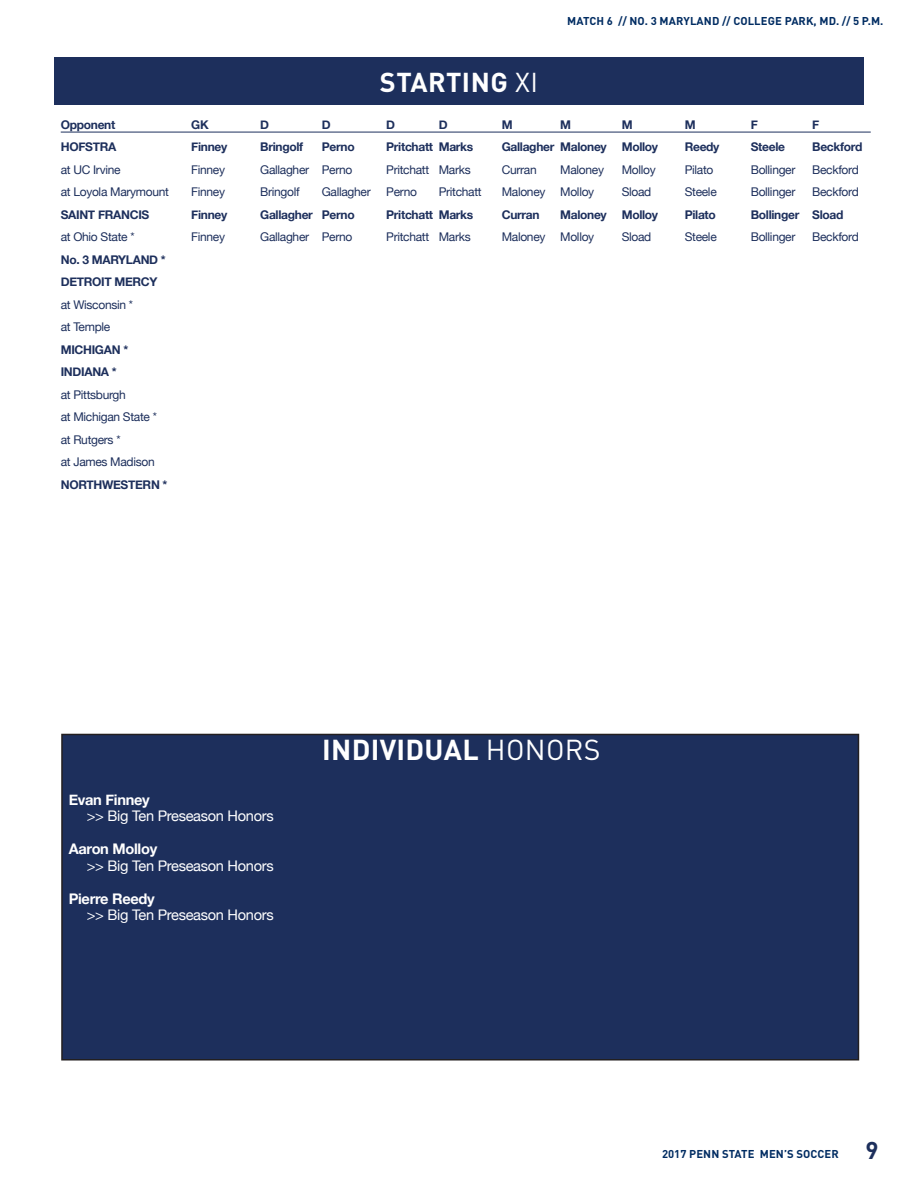
<style>
.page{position:relative;width:918px;height:1188px;background:#fff}
.page>*{position:absolute;margin:0;border:0;box-sizing:border-box;transform-origin:0 0}
.t1{font:700 28.5px "DIN Pro";letter-spacing:.01em;color:#fff}
.t2{font:700 27px "DIN Pro";letter-spacing:.02em;color:#fff}
.t3{font:14.7px "Helvetica Neue";letter-spacing:-.02em;color:#fff}
.t4{font:700 14.7px "Helvetica Neue";letter-spacing:-.02em;color:#fff}
.t5{font:12px/22.5px "Helvetica Neue";letter-spacing:-.025em;color:#1d2f5c}
.t6{font:700 12px/22.5px "Helvetica Neue";letter-spacing:-.025em;color:#1d2f5c}
.t7{font:700 11.25px "DIN Pro";letter-spacing:.01em;color:#002c62}
.s1{font-weight:400}
.s2{font-size:24px;color:#1d2f5c}
</style>
<div class="page">
<hr style="left:61px;top:132px;width:810px;height:1px;background:#1d2f5c">
<div style="left:62px;top:734px;width:796px;height:326px;background:#1d2f5c"></div>
<div style="left:61px;top:734px;width:798px;height:327px;border:2px solid #231f20"></div>
<div style="left:54px;top:58px;width:810px;height:47px;background:#1d2f5c"></div>
<h2 class="t2" style="left:380px;top:59px;width:160px">STARTING <span class="s1">XI</span></h2>
<p class="t7" style="left:567px;top:12px;width:318px">MATCH 6 // NO. 3 MARYLAND // COLLEGE PARK, MD. // 5 P.M.</p>
<p class="t6" style="left:61px;top:113px;width:56px">Opponent</p>
<p class="t6" style="left:191px;top:113px;width:19px">GK</p>
<p class="t6" style="left:260px;top:113px;width:10px">D</p>
<p class="t6" style="left:322px;top:113px;width:10px">D</p>
<p class="t6" style="left:386px;top:113px;width:10px">D</p>
<p class="t6" style="left:439px;top:113px;width:10px">D</p>
<p class="t6" style="left:502px;top:113px;width:12px">M</p>
<p class="t6" style="left:560px;top:113px;width:12px">M</p>
<p class="t6" style="left:622px;top:113px;width:12px">M</p>
<p class="t6" style="left:685px;top:113px;width:12px">M</p>
<p class="t6" style="left:751px;top:113px;width:9px">F</p>
<p class="t6" style="left:812px;top:113px;width:9px">F</p>
<p class="t6" style="left:61px;top:136px;width:57px">HOFSTRA</p>
<p class="t6" style="left:191px;top:136px;width:38px">Finney</p>
<p class="t6" style="left:260px;top:136px;width:44px">Bringolf</p>
<p class="t6" style="left:322px;top:136px;width:35px">Perno</p>
<p class="t6" style="left:386px;top:136px;width:89px">Pritchatt Marks</p>
<p class="t6" style="left:502px;top:136px;width:158px">Gallagher Maloney Molloy</p>
<p class="t6" style="left:685px;top:136px;width:36px">Reedy</p>
<p class="t6" style="left:751px;top:136px;width:36px">Steele</p>
<p class="t6" style="left:812px;top:136px;width:52px">Beckford</p>
<p class="t5" style="left:61px;top:158px;width:61px">at UC Irvine</p>
<p class="t5" style="left:191px;top:158px;width:35px">Finney</p>
<p class="t5" style="left:260px;top:158px;width:94px">Gallagher Perno</p>
<p class="t5" style="left:386px;top:158px;width:86px">Pritchatt Marks</p>
<p class="t5" style="left:502px;top:158px;width:36px">Curran</p>
<p class="t5" style="left:560px;top:158px;width:45px">Maloney</p>
<p class="t5" style="left:622px;top:158px;width:36px">Molloy</p>
<p class="t5" style="left:685px;top:158px;width:30px">Pilato</p>
<p class="t5" style="left:751px;top:158px;width:46px">Bollinger</p>
<p class="t5" style="left:812px;top:158px;width:48px">Beckford</p>
<p class="t5" style="left:61px;top:181px;width:110px">at Loyola Marymount</p>
<p class="t5" style="left:191px;top:181px;width:35px">Finney</p>
<p class="t5" style="left:260px;top:181px;width:41px">Bringolf</p>
<p class="t5" style="left:322px;top:181px;width:50px">Gallagher</p>
<p class="t5" style="left:386px;top:181px;width:32px">Perno</p>
<p class="t5" style="left:439px;top:181px;width:44px">Pritchatt</p>
<p class="t5" style="left:502px;top:181px;width:94px">Maloney Molloy</p>
<p class="t5" style="left:622px;top:181px;width:31px">Sload</p>
<p class="t5" style="left:685px;top:181px;width:34px">Steele</p>
<p class="t5" style="left:751px;top:181px;width:46px">Bollinger</p>
<p class="t5" style="left:812px;top:181px;width:48px">Beckford</p>
<p class="t6" style="left:61px;top:203px;width:90px">SAINT FRANCIS</p>
<p class="t6" style="left:191px;top:203px;width:38px">Finney</p>
<p class="t6" style="left:260px;top:203px;width:96px">Gallagher Perno</p>
<p class="t6" style="left:386px;top:203px;width:89px">Pritchatt Marks</p>
<p class="t6" style="left:502px;top:203px;width:39px">Curran</p>
<p class="t6" style="left:560px;top:203px;width:99px">Maloney Molloy</p>
<p class="t6" style="left:685px;top:203px;width:33px">Pilato</p>
<p class="t6" style="left:751px;top:203px;width:94px">Bollinger Sload</p>
<p class="t5" style="left:61px;top:226px;width:75px">at Ohio State *</p>
<p class="t5" style="left:191px;top:226px;width:35px">Finney</p>
<p class="t5" style="left:260px;top:226px;width:94px">Gallagher Perno</p>
<p class="t5" style="left:386px;top:226px;width:86px">Pritchatt Marks</p>
<p class="t5" style="left:502px;top:226px;width:94px">Maloney Molloy</p>
<p class="t5" style="left:622px;top:226px;width:31px">Sload</p>
<p class="t5" style="left:685px;top:226px;width:34px">Steele</p>
<p class="t5" style="left:751px;top:226px;width:46px">Bollinger</p>
<p class="t5" style="left:812px;top:226px;width:48px">Beckford</p>
<p class="t6" style="left:61px;top:248px;width:107px">No. 3 MARYLAND *<br>DETROIT MERCY</p>
<p class="t5" style="left:61px;top:293px;width:74px">at Wisconsin * at Temple</p>
<p class="t6" style="left:61px;top:338px;width:69px">MICHIGAN *<br>INDIANA *</p>
<p class="t5" style="left:61px;top:383px;width:98px">at Pittsburgh<br>at Michigan State * at Rutgers *<br>at James Madison</p>
<p class="t6" style="left:61px;top:473px;width:108px">NORTHWESTERN *</p>
<p class="t4" style="left:69px;top:791px;width:83px">Evan Finney</p>
<p class="t3" style="left:87px;top:807px;width:189px">&gt;&gt; Big Ten Preseason Honors</p>
<p class="t4" style="left:69px;top:840px;width:90px">Aaron Molloy</p>
<p class="t3" style="left:87px;top:857px;width:189px">&gt;&gt; Big Ten Preseason Honors</p>
<p class="t4" style="left:69px;top:890px;width:88px">Pierre Reedy</p>
<p class="t3" style="left:87px;top:906px;width:189px">&gt;&gt; Big Ten Preseason Honors</p>
<h1 class="t1" style="left:322px;top:726px;width:280px">INDIVIDUAL <span class="s1">HONORS</span></h1>
<p class="t7" style="left:662px;top:1144px;width:218px">2017 PENN STATE MEN’S SOCCER <span class="s2">9</span></p>
</div>
